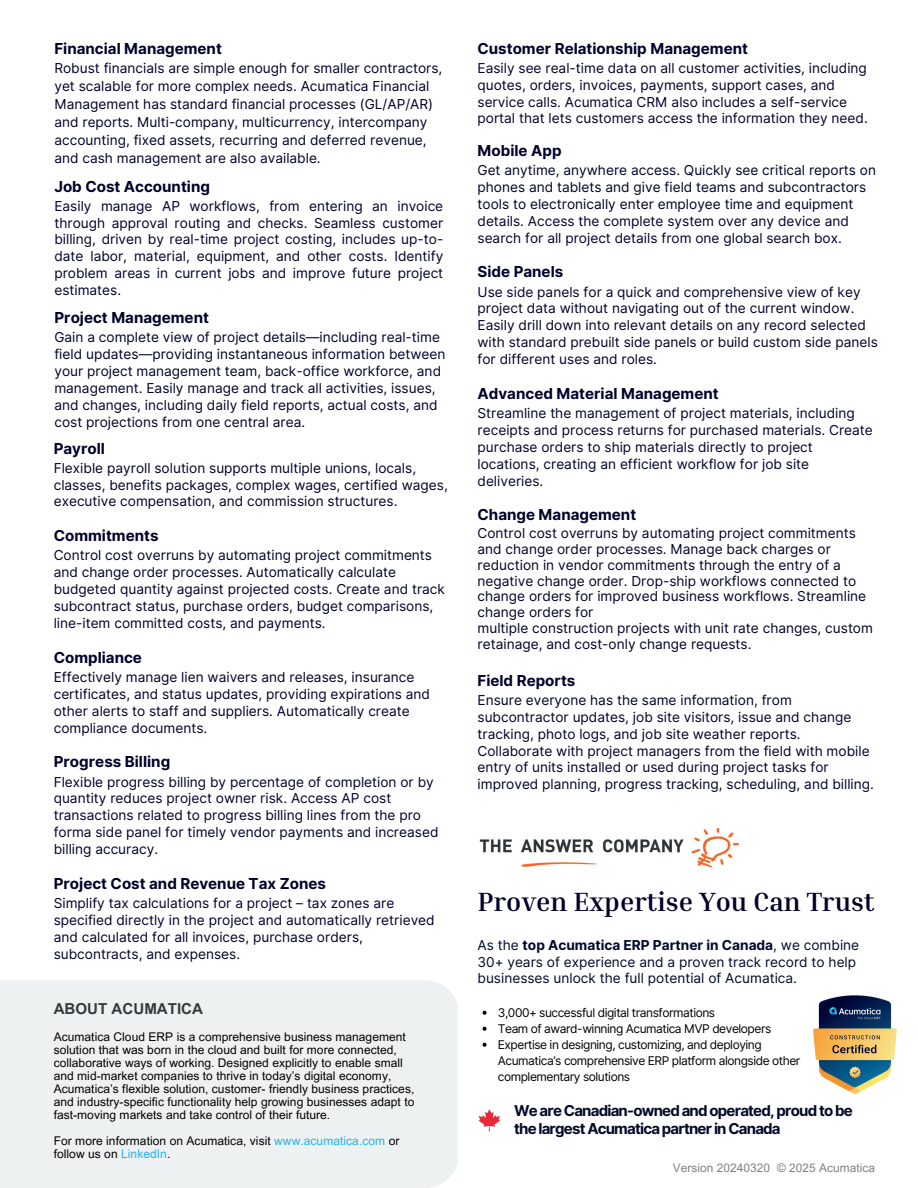
<style>
.page{position:relative;width:918px;height:1188px;background:#fff}
.page>*{position:absolute;margin:0;border:0;box-sizing:border-box;transform-origin:0 0}
.t1{font:700 27px "Inria Serif";color:#00002a}
.t2{font:700 15.15px "Inter";color:#00002a}
.t3{font:700 15.15px "Arial MT Pro";color:#373a3c}
.t4{font:700 15px/18px "Inter";letter-spacing:-.055em;color:#02092a}
.t5{font:13.65px/16.8px "Inter";color:#00002a}
.t6{font:13.65px/16.8px "Inter";color:#02092a}
.t7{font:12px/13px "Arial MT Pro";letter-spacing:.005em;color:#000}
.t8{font:12px/16px "Inter";letter-spacing:-.04em;color:#000}
.t9{font:11.85px "Arial MT Pro";letter-spacing:.005em;color:#7f8081}
.s1{color:#24b4e8}
.s2{font-weight:700}
</style>
<div class="page">
<img style="left:479px;top:828px;width:260px;height:38px">
<svg style="left:478px;top:1109px;width:23px;height:23px"></svg>
<img style="left:813px;top:995px;width:84px;height:99px">
<svg style="left:483px;top:1011px;width:4px;height:4px"></svg>
<svg style="left:483px;top:1027px;width:4px;height:4px"></svg>
<svg style="left:483px;top:1043px;width:4px;height:4px"></svg>
<p class="t2" style="left:54px;top:37px;width:169px">Financial Management</p>
<p class="t5" style="left:54px;top:59px;width:389px;line-height:18px">Robust financials are simple enough for smaller contractors, yet scalable for more complex needs. Acumatica Financial Management has standard financial processes (GL/AP/AR) and reports. Multi-company, multicurrency, intercompany accounting, fixed assets, recurring and deferred revenue, and cash management are also available.</p>
<p class="t2" style="left:54px;top:175px;width:157px">Job Cost Accounting</p>
<p class="t5" style="left:54px;top:197px;width:390px;text-align:justify">Easily manage AP workflows, from entering an invoice through approval routing and checks. Seamless customer billing, driven by real-time project costing, includes up-to&shy;date labor, material, equipment, and other costs. Identify problem areas in current jobs and improve future project estimates.</p>
<p class="t2" style="left:54px;top:307px;width:156px">Project Management</p>
<p class="t5" style="left:54px;top:329px;width:393px">Gain a complete view of project details—including real-time field updates—providing instantaneous information between your project management team, back-office workforce, and management. Easily manage and track all activities, issues, and changes, including daily field reports, actual costs, and cost projections from one central area.</p>
<p class="t2" style="left:54px;top:437px;width:53px">Payroll</p>
<p class="t5" style="left:54px;top:459px;width:396px">Flexible payroll solution supports multiple unions, locals, classes, benefits packages, complex wages, certified wages, executive compensation, and commission structures.</p>
<p class="t2" style="left:54px;top:525px;width:106px">Commitments</p>
<p class="t5" style="left:54px;top:547px;width:393px">Control cost overruns by automating project commitments and change order processes. Automatically calculate budgeted quantity against projected costs. Create and track subcontract status, purchase orders, budget comparisons, line-item committed costs, and payments.</p>
<p class="t2" style="left:54px;top:646px;width:90px">Compliance</p>
<p class="t5" style="left:54px;top:669px;width:378px">Effectively manage lien waivers and releases, insurance certificates, and status updates, providing expirations and other alerts to staff and suppliers. Automatically create compliance documents.</p>
<p class="t2" style="left:54px;top:751px;width:118px">Progress Billing</p>
<p class="t5" style="left:54px;top:773px;width:386px">Flexible progress billing by percentage of completion or by quantity reduces project owner risk. Access AP cost transactions related to progress billing lines from the pro forma side panel for timely vendor payments and increased billing accuracy.</p>
<p class="t2" style="left:54px;top:872px;width:274px">Project Cost and Revenue Tax Zones</p>
<p class="t5" style="left:54px;top:895px;width:383px">Simplify tax calculations for a project – tax zones are specified directly in the project and automatically retrieved and calculated for all invoices, purchase orders, subcontracts, and expenses.</p>
<p class="t3" style="left:54px;top:1000px;width:151px">ABOUT ACUMATICA</p>
<p class="t7" style="left:54px;top:1031px;width:362px">Acumatica Cloud ERP is a comprehensive business management solution that was born in the cloud and built for more connected, collaborative ways of working. Designed explicitly to enable small and mid-market companies to thrive in today’s digital economy, Acumatica’s flexible solution, customer- friendly business practices, and industry-specific functionality help growing businesses adapt to fast-moving markets and take control of their future.</p>
<p class="t7" style="left:54px;top:1135px;width:347px">For more information on Acumatica, visit <span class="s1">www.acumatica.com</span> or follow us on <span class="s1">LinkedIn</span>.</p>
<p class="t2" style="left:478px;top:37px;width:272px">Customer Relationship Management</p>
<p class="t5" style="left:478px;top:60px;width:392px">Easily see real-time data on all customer activities, including quotes, orders, invoices, payments, support cases, and service calls. Acumatica CRM also includes a self-service portal that lets customers access the information they need.</p>
<p class="t2" style="left:478px;top:139px;width:86px">Mobile App</p>
<p class="t5" style="left:478px;top:162px;width:400px">Get anytime, anywhere access. Quickly see critical reports on phones and tablets and give field teams and subcontractors tools to electronically enter employee time and equipment details. Access the complete system over any device and search for all project details from one global search box.</p>
<p class="t2" style="left:478px;top:261px;width:87px">Side Panels</p>
<p class="t5" style="left:478px;top:283px;width:402px">Use side panels for a quick and comprehensive view of key project data without navigating out of the current window.<br>Easily drill down into relevant details on any record selected with standard prebuilt side panels or build custom side panels for different uses and roles.</p>
<p class="t2" style="left:478px;top:382px;width:243px">Advanced Material Management</p>
<p class="t5" style="left:478px;top:405px;width:397px">Streamline the management of project materials, including receipts and process returns for purchased materials. Create purchase orders to ship materials directly to project locations, creating an efficient workflow for job site deliveries.</p>
<p class="t2" style="left:478px;top:504px;width:160px">Change Management</p>
<p class="t5" style="left:478px;top:526px;width:397px;line-height:15.8px">Control cost overruns by automating project commitments and change order processes. Manage back charges or reduction in vendor commitments through the entry of a negative change order. Drop-ship workflows connected to change orders for improved business workflows. Streamline change orders for<br>multiple construction projects with unit rate changes, custom retainage, and cost-only change requests.</p>
<p class="t2" style="left:478px;top:669px;width:99px">Field Reports</p>
<p class="t5" style="left:478px;top:692px;width:398px">Ensure everyone has the same information, from subcontractor updates, job site visitors, issue and change tracking, photo logs, and job site weather reports.<br>Collaborate with project managers from the field with mobile entry of units installed or used during project tasks for improved planning, progress tracking, scheduling, and billing.</p>
<h1 class="t1" style="left:478px;top:884px;width:399px">Proven Expertise You Can Trust</h1>
<p class="t6" style="left:478px;top:936px;width:383px">As the <span class="s2">top Acumatica ERP Partner in Canada</span>, we combine<br>30+ years of experience and a proven track record to help businesses unlock the full potential of Acumatica.</p>
<p class="t8" style="left:498px;top:1005px;width:304px">3,000+ successful digital transformations<br>Team of award-winning Acumatica MVP developers Expertise in designing, customizing, and deploying Acumatica’s comprehensive ERP platform alongside other complementary solutions</p>
<p class="t4" style="left:514px;top:1102px;width:340px">We are Canadian-owned and operated, proud to be the largest Acumatica partner in Canada</p>
<p class="t9" style="left:673px;top:1161px;width:204px">Version 20240320 © 2025 Acumatica</p>
</div>
